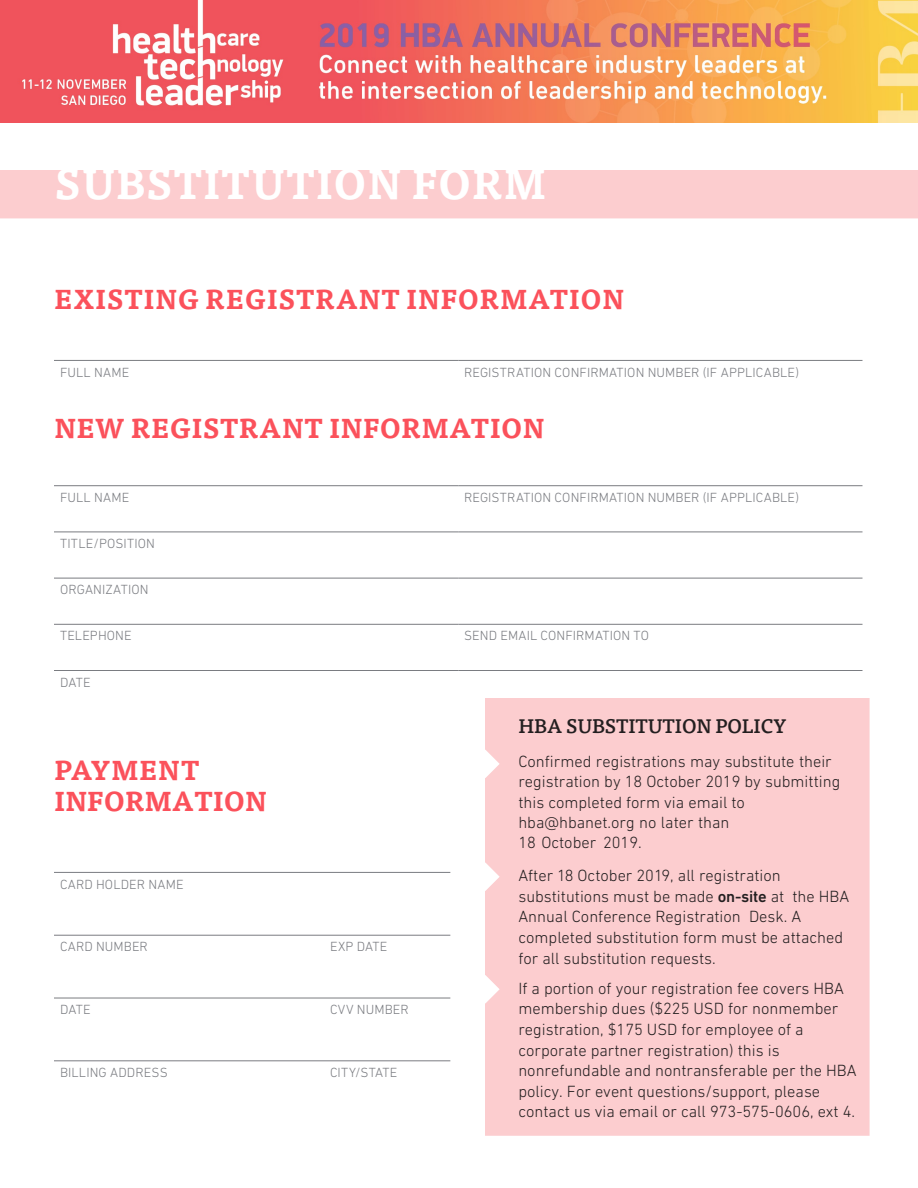
<style>
.page{position:relative;width:918px;height:1188px;background:#fff}
.page>*{position:absolute;margin:0;border:0;box-sizing:border-box;transform-origin:0 0}
.t1{font:700 42px "Tisa Pro";letter-spacing:.01em;color:#fff}
.t2{font:700 27px/31.2px "Tisa Pro";letter-spacing:.005em;color:#fb515b}
.t3{font:500 19.5px "Tisa Pro";letter-spacing:-.005em;color:#231f20}
.t4{font:300 16.5px/20.7px "DIN Next LT Pro";color:#231f20}
.t5{font:300 13.5px "DIN Next LT Pro";letter-spacing:.01em;color:#7a7c81}
.s1{font-weight:500}
</style>
<div class="page">
<hr style="left:54px;top:360px;width:404px;height:1px;background:#7a7c81">
<hr style="left:458px;top:360px;width:404px;height:1px;background:#7a7c81">
<hr style="left:54px;top:485px;width:404px;height:1px;background:#7a7c81">
<hr style="left:458px;top:485px;width:404px;height:1px;background:#7a7c81">
<hr style="left:54px;top:532px;width:404px;height:1px;background:#7a7c81">
<hr style="left:458px;top:532px;width:404px;height:1px;background:#7a7c81">
<hr style="left:54px;top:578px;width:404px;height:1px;background:#7a7c81">
<hr style="left:458px;top:578px;width:404px;height:1px;background:#7a7c81">
<hr style="left:54px;top:624px;width:404px;height:1px;background:#7a7c81">
<hr style="left:458px;top:624px;width:404px;height:1px;background:#7a7c81">
<hr style="left:54px;top:670px;width:404px;height:1px;background:#7a7c81">
<hr style="left:458px;top:670px;width:404px;height:1px;background:#7a7c81">
<hr style="left:54px;top:872px;width:270px;height:1px;background:#7a7c81">
<hr style="left:324px;top:872px;width:126px;height:1px;background:#7a7c81">
<hr style="left:54px;top:935px;width:270px;height:1px;background:#7a7c81">
<hr style="left:324px;top:935px;width:126px;height:1px;background:#7a7c81">
<hr style="left:54px;top:998px;width:270px;height:1px;background:#7a7c81">
<hr style="left:324px;top:998px;width:126px;height:1px;background:#7a7c81">
<hr style="left:54px;top:1061px;width:270px;height:1px;background:#7a7c81">
<hr style="left:324px;top:1061px;width:126px;height:1px;background:#7a7c81">
<svg style="left:485px;top:750px;width:15px;height:28px"></svg>
<svg style="left:485px;top:862px;width:15px;height:29px"></svg>
<svg style="left:485px;top:975px;width:15px;height:29px"></svg>
<img style="left:0;top:1px;width:918px;height:121px">
<h1 class="t1" style="left:54px;top:150px;width:494px">SUBSTITUTION FORM</h1>
<p class="t2" style="left:54px;top:282px;width:572px">EXISTING REGISTRANT INFORMATION</p>
<p class="t5" style="left:60px;top:364px;width:71px">FULL NAME</p>
<p class="t5" style="left:464px;top:364px;width:336px">REGISTRATION CONFIRMATION NUMBER (IF APPLICABLE)</p>
<p class="t2" style="left:54px;top:412px;width:492px">NEW REGISTRANT INFORMATION</p>
<p class="t5" style="left:60px;top:489px;width:71px">FULL NAME</p>
<p class="t5" style="left:464px;top:489px;width:336px">REGISTRATION CONFIRMATION NUMBER (IF APPLICABLE)</p>
<p class="t5" style="left:60px;top:536px;width:97px">TITLE/POSITION</p>
<p class="t5" style="left:60px;top:582px;width:90px">ORGANIZATION</p>
<p class="t5" style="left:60px;top:628px;width:73px">TELEPHONE</p>
<p class="t5" style="left:464px;top:628px;width:186px">SEND EMAIL CONFIRMATION TO</p>
<p class="t5" style="left:60px;top:674px;width:32px">DATE</p>
<p class="t2" style="left:54px;top:753px;width:214px">PAYMENT<br>INFORMATION</p>
<p class="t5" style="left:60px;top:876px;width:125px">CARD HOLDER NAME</p>
<p class="t5" style="left:60px;top:939px;width:89px">CARD NUMBER</p>
<p class="t5" style="left:330px;top:939px;width:59px">EXP DATE</p>
<p class="t5" style="left:60px;top:1002px;width:32px">DATE</p>
<p class="t5" style="left:330px;top:1002px;width:80px">CVV NUMBER</p>
<p class="t5" style="left:60px;top:1065px;width:109px">BILLING ADDRESS</p>
<p class="t5" style="left:330px;top:1065px;width:69px">CITY/STATE</p>
<p class="t3" style="left:519px;top:712px;width:269px">HBA SUBSTITUTION POLICY</p>
<p class="t4" style="left:518px;top:751px;width:323px;line-height:20.2px">Confirmed registrations may substitute their registration by 18 October 2019 by submitting this completed form via email to hba@hbanet.org no later than<br>18 October 2019.</p>
<p class="t4" style="left:518px;top:864px;width:332px">After 18 October 2019, all registration substitutions must be made <span class="s1">on-site</span> at the HBA Annual Conference Registration Desk. A completed substitution form must be attached for all substitution requests.</p>
<p class="t4" style="left:518px;top:978px;width:340px">If a portion of your registration fee covers HBA membership dues ($225 USD for nonmember registration, $175 USD for employee of a corporate partner registration) this is nonrefundable and nontransferable per the HBA policy. For event questions/support, please contact us via email or call 973-575-0606, ext 4.</p>
</div>
